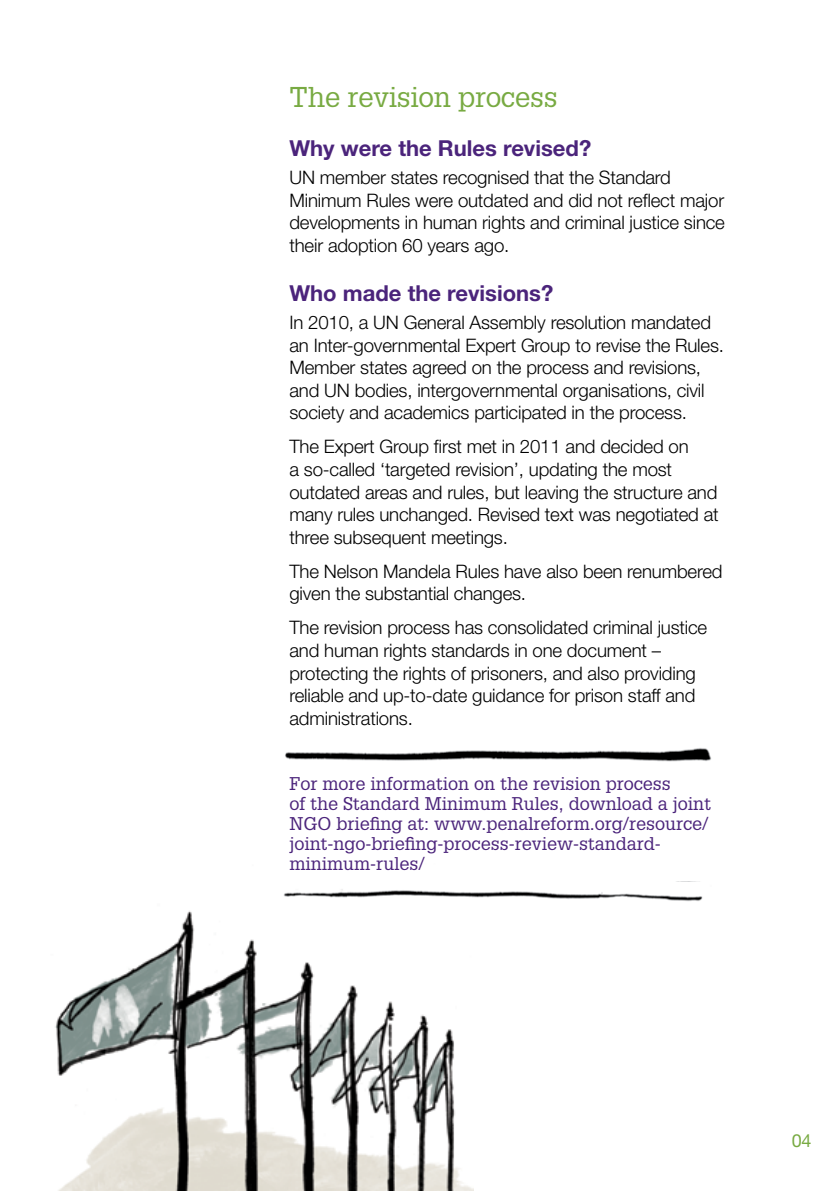
<style>
.page{position:relative;width:840px;height:1191px;background:#fff}
.page>*{position:absolute;margin:0;border:0;box-sizing:border-box;transform-origin:0 0}
.t1{font:28px "Glypha";letter-spacing:-.01em;color:#78aa42}
.t2{font:700 22px "Helvetica Neue LT Std";color:#4b247b}
.t3{font:300 18.6px/22.6px "Helvetica Neue LT Std";letter-spacing:-.01em;color:#000}
.t4{font:18px/20px "Glypha";color:#4b247b}
.t5{font:18px "Helvetica Neue LT Std";color:#78aa42}
</style>
<div class="page">
<img style="left:55px;top:911px;width:418px;height:280px">
<img style="left:285px;top:748px;width:426px;height:14px">
<img style="left:284px;top:881px;width:419px;height:20px">
<h1 class="t1" style="left:289px;top:80px;width:270px">The revision process</h1>
<p class="t2" style="left:289px;top:134px;width:303px">Why were the Rules revised?</p>
<p class="t3" style="left:289px;top:166px;width:437px">UN member states recognised that the Standard Minimum Rules were outdated and did not reflect major developments in human rights and criminal justice since their adoption 60 years ago.</p>
<p class="t2" style="left:289px;top:279px;width:265px">Who made the revisions?</p>
<p class="t3" style="left:289px;top:311px;width:436px">In 2010, a UN General Assembly resolution mandated an Inter-governmental Expert Group to revise the Rules.<br>Member states agreed on the process and revisions, and UN bodies, intergovernmental organisations, civil society and academics participated in the process.</p>
<p class="t3" style="left:289px;top:435px;width:430px">The Expert Group first met in 2011 and decided on<br>a so-called ‘targeted revision’, updating the most outdated areas and rules, but leaving the structure and many rules unchanged. Revised text was negotiated at three subsequent meetings.</p>
<p class="t3" style="left:289px;top:559px;width:434px">The Nelson Mandela Rules have also been renumbered given the substantial changes.</p>
<p class="t3" style="left:289px;top:616px;width:419px">The revision process has consolidated criminal justice and human rights standards in one document – protecting the rights of prisoners, and also providing reliable and up-to-date guidance for prison staff and administrations.</p>
<p class="t4" style="left:289px;top:773px;width:423px">For more information on the revision process<br>of the Standard Minimum Rules, download a joint NGO briefing at: www.penalreform.org/resource/ joint-ngo-briefing-process-review-standard&shy;minimum-rules/</p>
<p class="t5" style="left:791px;top:1130px;width:21px">04</p>
</div>
